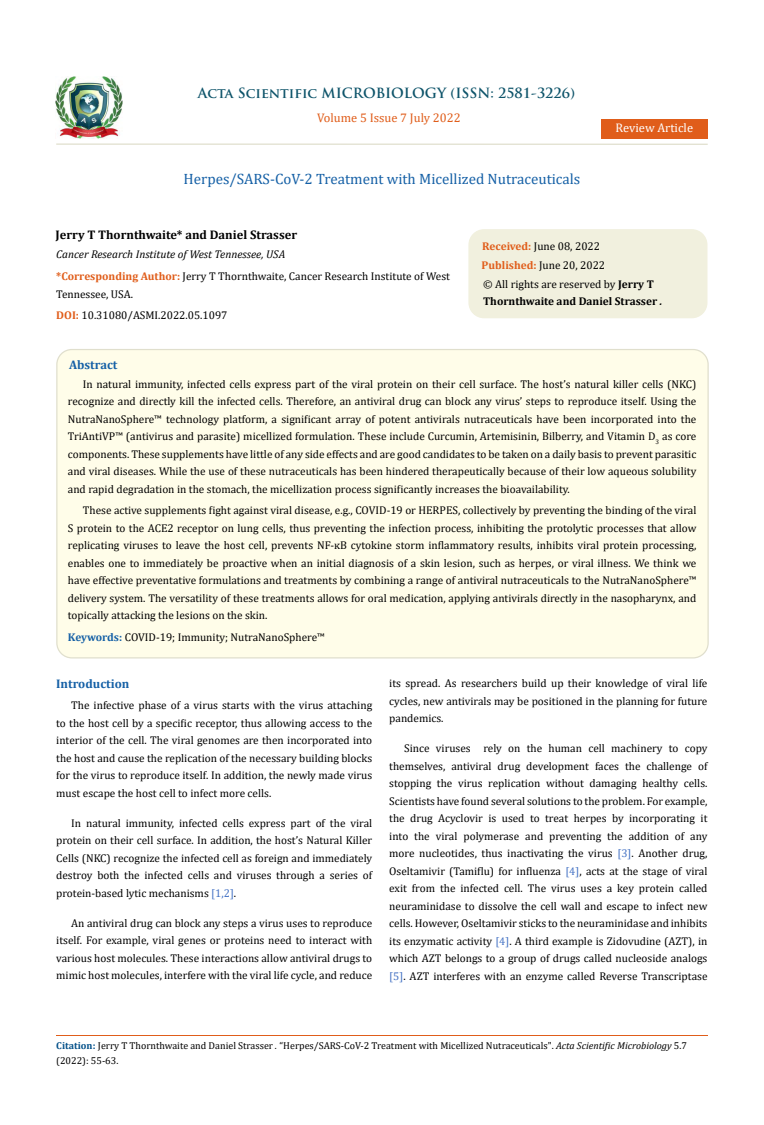
<style>
.page{position:relative;width:764px;height:1125px;background:#fff}
.page>*{position:absolute;margin:0;border:0;box-sizing:border-box;transform-origin:0 0}
.t1{font:15px "Cambria";color:#1560a6}
.t2{font:700 13.75px "Trajan Pro";color:#0e546a}
.t3{font:700 12.5px "Cambria";color:#000}
.t4{font:12.5px "Cambria";color:#e05d1a}
.t5{font:700 12.5px "Cambria";color:#1560a6}
.t6{font:12.5px "Cambria";color:#fff}
.t7{font:11.25px/17.5px "Cambria";color:#000;text-align:justify}
.t8{font:700 11.25px/17.5px "Cambria";color:#000}
.t9{font:10px/15px "Cambria";color:#000}
.s1{font-style:italic}
.s2{font-weight:700;color:#e05d1a}
.s3{font-weight:400}
.s4{font-weight:700;color:#1560a6}
.s5{color:#4472c4}
.s6{font-weight:700;color:#035089}
</style>
<div class="page">
<img style="left:56px;top:77px;width:66px;height:61px">
<div style="left:601px;top:119px;width:106px;height:20px;background:#e05d1a"></div>
<div style="left:469px;top:230px;width:238px;height:88px;background:#f1f0de;border-radius:15px"></div>
<div style="left:468px;top:229px;width:239px;height:89px;border:1px solid #f1f0de;border-radius:15px"></div>
<div style="left:57px;top:350px;width:651px;height:308px;background:#fffde9;border-radius:15px"></div>
<hr style="left:56px;top:1035px;width:651px;height:1px;background:#e05d1a">
<hr style="left:56px;top:143px;width:651px;height:2px;background:#e0dfcd">
<p class="t2" style="left:198px;top:84px;width:379px">Acta Scientific MICROBIOLOGY (ISSN: 2581-3226)</p>
<p class="t4" style="left:317px;top:111px;width:145px">Volume 5 Issue 7 July 2022</p>
<h1 class="t1" style="left:183px;top:170px;width:398px">Herpes/SARS-CoV-2 Treatment with Micellized Nutraceuticals</h1>
<p class="t6" style="left:615px;top:120px;width:79px">Review Article</p>
<p class="t3" style="left:56px;top:226px;width:243px">Jerry T Thornthwaite* and Daniel Strasser</p>
<p class="t7" style="left:56px;top:244px;width:395px;line-height:21.8px"><span class="s1">Cancer Research Institute of West Tennessee, USA<br></span><span class="s2">*Corresponding Author:</span> Jerry T Thornthwaite, Cancer Research Institute of West</p>
<p class="t7" style="left:56px;top:285px;width:78px">Tennessee, USA.</p>
<p class="t7" style="left:56px;top:307px;width:173px"><span class="s2">DOI:</span> 10.31080/ASMI.2022.05.1097</p>
<p class="t7" style="left:481px;top:237px;width:125px;line-height:19.1px"><span class="s2">Received:</span> June 08, 2022<br><span class="s2">Published:</span> June 20, 2022</p>
<p class="t8" style="left:483px;top:275px;width:181px"><span class="s3">© All rights are reserved by</span> Jerry T<br>Thornthwaite and Daniel Strasser <span class="s1">.</span></p>
<p class="t5" style="left:69px;top:356px;width:50px">Abstract</p>
<p class="t7" style="left:68px;top:375px;width:630px;text-indent:15px">In natural immunity, infected cells express part of the viral protein on their cell surface. The host’s natural killer cells (NKC) recognize and directly kill the infected cells. Therefore, an antiviral drug can block any virus’ steps to reproduce itself. Using the NutraNanoSphere™ technology platform, a significant array of potent antivirals nutraceuticals have been incorporated into the TriAntiVP™ (antivirus and parasite) micellized formulation. These include Curcumin, Artemisinin, Bilberry, and Vitamin D<sub>3</sub> as core components. These supplements have little of any side effects and are good candidates to be taken on a daily basis to prevent parasitic and viral diseases. While the use of these nutraceuticals has been hindered therapeutically because of their low aqueous solubility and rapid degradation in the stomach, the micellization process significantly increases the bioavailability.</p>
<p class="t7" style="left:68px;top:502px;width:630px;text-indent:15px">These active supplements fight against viral disease, e.g., COVID-19 or HERPES, collectively by preventing the binding of the viral S protein to the ACE2 receptor on lung cells, thus preventing the infection process, inhibiting the protolytic processes that allow replicating viruses to leave the host cell, prevents NF-ĸB cytokine storm inflammatory results, inhibits viral protein processing, enables one to immediately be proactive when an initial diagnosis of a skin lesion, such as herpes, or viral illness. We think we have effective preventative formulations and treatments by combining a range of antiviral nutraceuticals to the NutraNanoSphere™ delivery system. The versatility of these treatments allows for oral medication, applying antivirals directly in the nasopharynx, and topically attacking the lesions on the skin.</p>
<p class="t7" style="left:68px;top:628px;width:258px"><span class="s4">Keywords:</span> COVID-19; Immunity; NutraNanoSphere™</p>
<p class="t5" style="left:56px;top:675px;width:75px">Introduction</p>
<p class="t7" style="left:56px;top:697px;width:317px;text-indent:15px">The infective phase of a virus starts with the virus attaching to the host cell by a specific receptor, thus allowing access to the interior of the cell. The viral genomes are then incorporated into the host and cause the replication of the necessary building blocks for the virus to reproduce itself. In addition, the newly made virus must escape the host cell to infect more cells.</p>
<p class="t7" style="left:56px;top:814px;width:317px;text-indent:15px">In natural immunity, infected cells express part of the viral protein on their cell surface. In addition, the host’s Natural Killer Cells (NKC) recognize the infected cell as foreign and immediately destroy both the infected cells and viruses through a series of protein-based lytic mechanisms <span class="s5">[1,2]</span>.</p>
<p class="t7" style="left:56px;top:914px;width:317px;text-indent:15px">An antiviral drug can block any steps a virus uses to reproduce itself. For example, viral genes or proteins need to interact with various host molecules. These interactions allow antiviral drugs to mimic host molecules, interfere with the viral life cycle, and reduce</p>
<p class="t7" style="left:389px;top:674px;width:320px">its spread. As researchers build up their knowledge of viral life cycles, new antivirals may be positioned in the planning for future pandemics.</p>
<p class="t7" style="left:389px;top:739px;width:320px;text-indent:15px">Since viruses rely on the human cell machinery to copy themselves, antiviral drug development faces the challenge of stopping the virus replication without damaging healthy cells.<br>Scientists have found several solutions to the problem. For example, the drug Acyclovir is used to treat herpes by incorporating it into the viral polymerase and preventing the addition of any more nucleotides, thus inactivating the virus <span class="s5">[3]</span>. Another drug, Oseltamivir (Tamiflu) for influenza <span class="s5">[4]</span>, acts at the stage of viral exit from the infected cell. The virus uses a key protein called neuraminidase to dissolve the cell wall and escape to infect new cells. However, Oseltamivir sticks to the neuraminidase and inhibits its enzymatic activity <span class="s5">[4]</span>. A third example is Zidovudine (AZT), in which AZT belongs to a group of drugs called nucleoside analogs <span class="s5">[5]</span>. AZT interferes with an enzyme called Reverse Transcriptase</p>
<p class="t9" style="left:56px;top:1038px;width:632px"><span class="s6">Citation:</span> Jerry T Thornthwaite and Daniel Strasser <span class="s1">.</span> “Herpes/SARS-CoV-2 Treatment with Micellized Nutraceuticals". <span class="s1">Acta Scientific Microbiology</span> 5.7 (2022): 55-63.</p>
</div>
